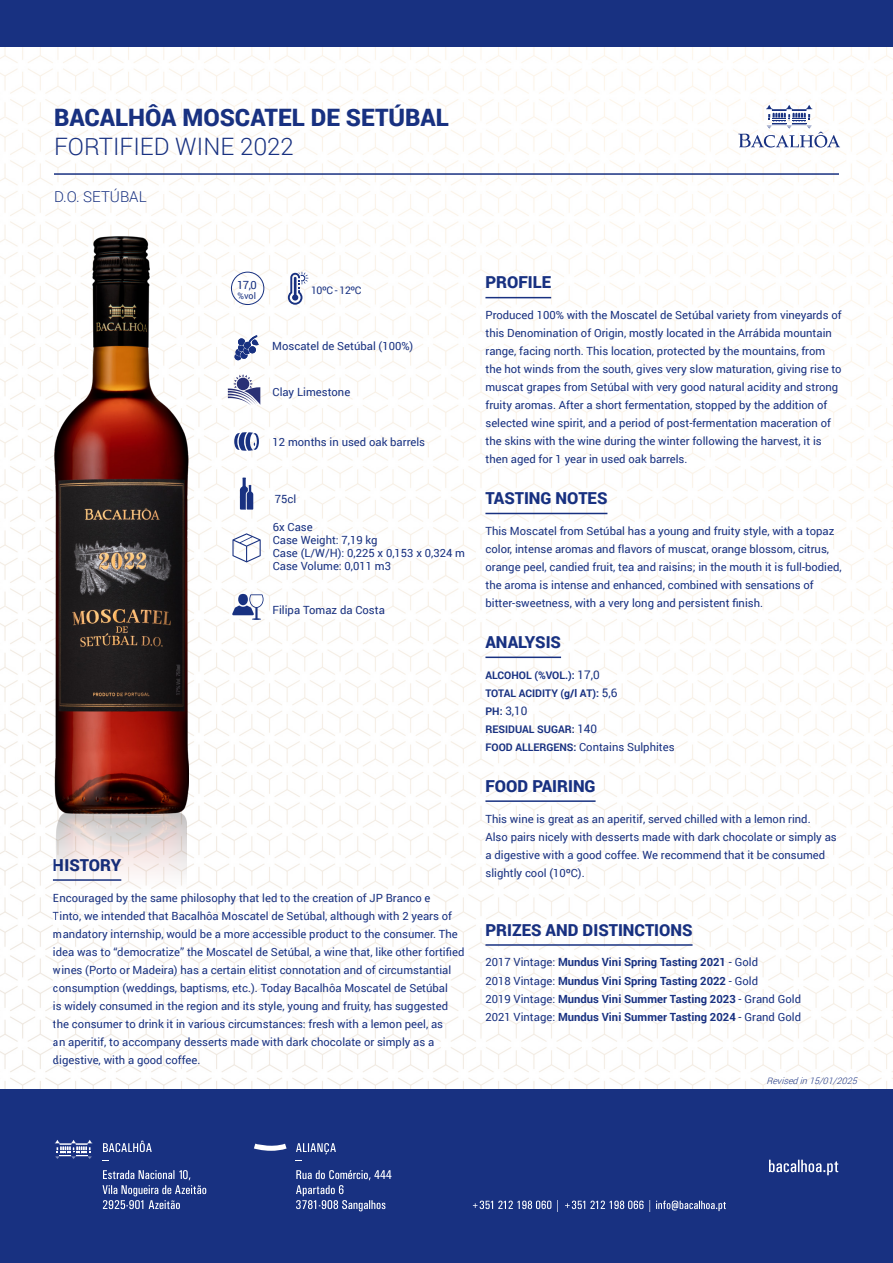
<style>
.page{position:relative;width:893px;height:1263px;background:#fff}
.page>*{position:absolute;margin:0;border:0;box-sizing:border-box;transform-origin:0 0}
.t1{font:900 24px/28.8px "Roboto";color:#183181}
.TITULOS_BLUE{font:900 16.5px "Roboto";color:#183181}
.t2{font:300 15px "Roboto";color:#183181}
.t3{font:11.85px "Roboto";color:#183181}
.t4{font:11.25px/18px "Roboto";color:#183181}
.t5{font:700 11.25px "Roboto";color:#183181}
.t6{font:700 10.5px "Roboto";color:#183181}
.t7{font:10.5px "Roboto";letter-spacing:-.04em;color:#183181}
.t8{font:italic 300 9px "Roboto";color:#183181}
.t9{font:9px "Roboto";color:#183181}
.s1{font-weight:300}
.s2{font-weight:400;font-size:11.85px}
.s3{font-weight:700;font-size:10.5px}
.s4{font-weight:400}
</style>
<div class="page">
<img style="left:0;top:47px;width:893px;height:1042px">
<div style="left:0;top:1089px;width:893px;height:174px;background:#183181"></div>
<div style="left:0;top:0;width:893px;height:47px;background:#183181"></div>
<svg style="left:473px;top:1200px;width:253px;height:12px"></svg>
<svg style="left:769px;top:1160px;width:69px;height:15px"></svg>
<svg style="left:55px;top:1140px;width:37px;height:19px"></svg>
<svg style="left:254px;top:1144px;width:33px;height:7px"></svg>
<svg style="left:296px;top:1170px;width:95px;height:41px"></svg>
<svg style="left:296px;top:1143px;width:40px;height:11px"></svg>
<svg style="left:102px;top:1170px;width:104px;height:39px"></svg>
<svg style="left:103px;top:1141px;width:49px;height:11px"></svg>
<svg style="left:232px;top:594px;width:32px;height:26px"></svg>
<hr style="left:53px;top:879px;width:68px;height:2px;background:#183181">
<hr style="left:54px;top:173px;width:785px;height:2px;background:#183181">
<svg style="left:738px;top:105px;width:102px;height:43px"></svg>
<hr style="left:485px;top:297px;width:66px;height:1px;background:#183181">
<hr style="left:485px;top:513px;width:122px;height:1px;background:#183181">
<hr style="left:485px;top:656px;width:76px;height:2px;background:#183181">
<hr style="left:485px;top:800px;width:111px;height:2px;background:#183181">
<hr style="left:485px;top:944px;width:207px;height:2px;background:#183181">
<svg style="left:232px;top:533px;width:29px;height:29px"></svg>
<svg style="left:234px;top:335px;width:25px;height:25px"></svg>
<svg style="left:234px;top:432px;width:25px;height:19px"></svg>
<svg style="left:240px;top:478px;width:13px;height:32px"></svg>
<div style="left:231px;top:272px;width:33px;height:33px;border:1px solid #183181;border-radius:50%"></div>
<svg style="left:288px;top:272px;width:20px;height:33px"></svg>
<img style="left:55px;top:813px;width:132px;height:246px">
<img style="left:55px;top:236px;width:134px;height:577px">
<svg style="left:228px;top:374px;width:32px;height:32px"></svg>
<p class="t1" style="left:54px;top:102px;width:396px">BACALHÔA MOSCATEL DE SETÚBAL<br><span class="s1">FORTIFIED WINE 2022</span></p>
<p class="t2" style="left:54px;top:187px;width:94px">D.O. SETÚBAL</p>
<p class="t4" style="left:237px;top:275px;width:21px">17,0</p>
<p class="t7" style="left:311px;top:283px;width:52px">10ºC - 12ºC</p>
<p class="t9" style="left:237px;top:290px;width:20px">%vol</p>
<p class="t4" style="left:272px;top:336px;width:143px">Moscatel de Setúbal (100%)</p>
<p class="t4" style="left:273px;top:382px;width:79px">Clay Limestone</p>
<p class="t4" style="left:273px;top:433px;width:154px">12 months in used oak barrels</p>
<p class="t4" style="left:275px;top:490px;width:23px">75cl</p>
<p class="t4" style="left:273px;top:518px;width:41px">6x Case</p>
<p class="t4" style="left:273px;top:531px;width:106px">Case Weight: 7,19 kg</p>
<p class="t4" style="left:273px;top:543px;width:194px">Case (L/W/H): 0,225 x 0,153 x 0,324 m</p>
<p class="t4" style="left:273px;top:556px;width:120px">Case Volume: 0,011 m3</p>
<p class="t4" style="left:273px;top:600px;width:114px">Filipa Tomaz da Costa</p>
<p class="TITULOS_BLUE" style="left:53px;top:853px;width:70px">HISTORY</p>
<p class="t4" style="left:53px;top:888px;width:413px">Encouraged by the same philosophy that led to the creation of JP Branco e<br>Tinto, we intended that Bacalhôa Moscatel de Setúbal, although with 2 years of mandatory internship, would be a more accessible product to the consumer. The idea was to “democratize” the Moscatel de Setúbal, a wine that, like other fortified wines (Porto or Madeira) has a certain elitist connotation and of circumstantial consumption (weddings, baptisms, etc.). Today Bacalhôa Moscatel de Setúbal<br>is widely consumed in the region and its style, young and fruity, has suggested the consumer to drink it in various circumstances: fresh with a lemon peel, as<br>an aperitif, to accompany desserts made with dark chocolate or simply as a digestive, with a good coffee.</p>
<p class="TITULOS_BLUE" style="left:485px;top:271px;width:67px">PROFILE</p>
<p class="t4" style="left:485px;top:306px;width:358px">Produced 100% with the Moscatel de Setúbal variety from vineyards of this Denomination of Origin, mostly located in the Arrábida mountain range, facing north. This location, protected by the mountains, from the hot winds from the south, gives very slow maturation, giving rise to muscat grapes from Setúbal with very good natural acidity and strong fruity aromas. After a short fermentation, stopped by the addition of selected wine spirit, and a period of post-fermentation maceration of the skins with the wine during the winter following the harvest, it is then aged for 1 year in used oak barrels.</p>
<p class="TITULOS_BLUE" style="left:485px;top:487px;width:123px">TASTING NOTES</p>
<p class="t4" style="left:485px;top:521px;width:358px">This Moscatel from Setúbal has a young and fruity style, with a topaz color, intense aromas and flavors of muscat, orange blossom, citrus, orange peel, candied fruit, tea and raisins; in the mouth it is full-bodied, the aroma is intense and enhanced, combined with sensations of bitter-sweetness, with a very long and persistent finish.</p>
<p class="TITULOS_BLUE" style="left:485px;top:630px;width:77px">ANALYSIS</p>
<p class="t6" style="left:485px;top:668px;width:116px">ALCOHOL (%VOL.): <span class="s2">17,0</span></p>
<p class="t6" style="left:485px;top:686px;width:133px">TOTAL ACIDITY (g/l AT): <span class="s2">5,6</span></p>
<p class="t3" style="left:485px;top:702px;width:44px"><span class="s3">PH:</span> 3,10</p>
<p class="t6" style="left:485px;top:722px;width:113px">RESIDUAL SUGAR: <span class="s2">140</span></p>
<p class="t4" style="left:485px;top:737px;width:191px"><span class="s3">FOOD ALLERGENS:</span> Contains Sulphites</p>
<p class="TITULOS_BLUE" style="left:485px;top:774px;width:112px">FOOD PAIRING</p>
<p class="t4" style="left:485px;top:809px;width:327px">This wine is great as an aperitif, served chilled with a lemon rind.</p>
<p class="t4" style="left:485px;top:827px;width:353px">Also pairs nicely with desserts made with dark chocolate or simply as</p>
<p class="t4" style="left:485px;top:845px;width:341px">a digestive with a good coffee. We recommend that it be consumed slightly cool (10ºC).</p>
<p class="TITULOS_BLUE" style="left:485px;top:918px;width:209px">PRIZES AND DISTINCTIONS</p>
<p class="t5" style="left:485px;top:954px;width:274px"><span class="s4">2017 Vintage:</span> Mundus Vini Spring Tasting 2021 <span class="s4">- Gold</span></p>
<p class="t5" style="left:485px;top:972px;width:274px"><span class="s4">2018 Vintage:</span> Mundus Vini Spring Tasting 2022 <span class="s4">- Gold</span></p>
<p class="t5" style="left:485px;top:990px;width:317px"><span class="s4">2019 Vintage:</span> Mundus Vini Summer Tasting 2023 <span class="s4">- Grand Gold</span></p>
<p class="t5" style="left:485px;top:1008px;width:317px"><span class="s4">2021 Vintage:</span> Mundus Vini Summer Tasting 2024 <span class="s4">- Grand Gold</span></p>
<p class="t8" style="left:766px;top:1074px;width:95px">Revisedin15/01/2025</p>
</div>
